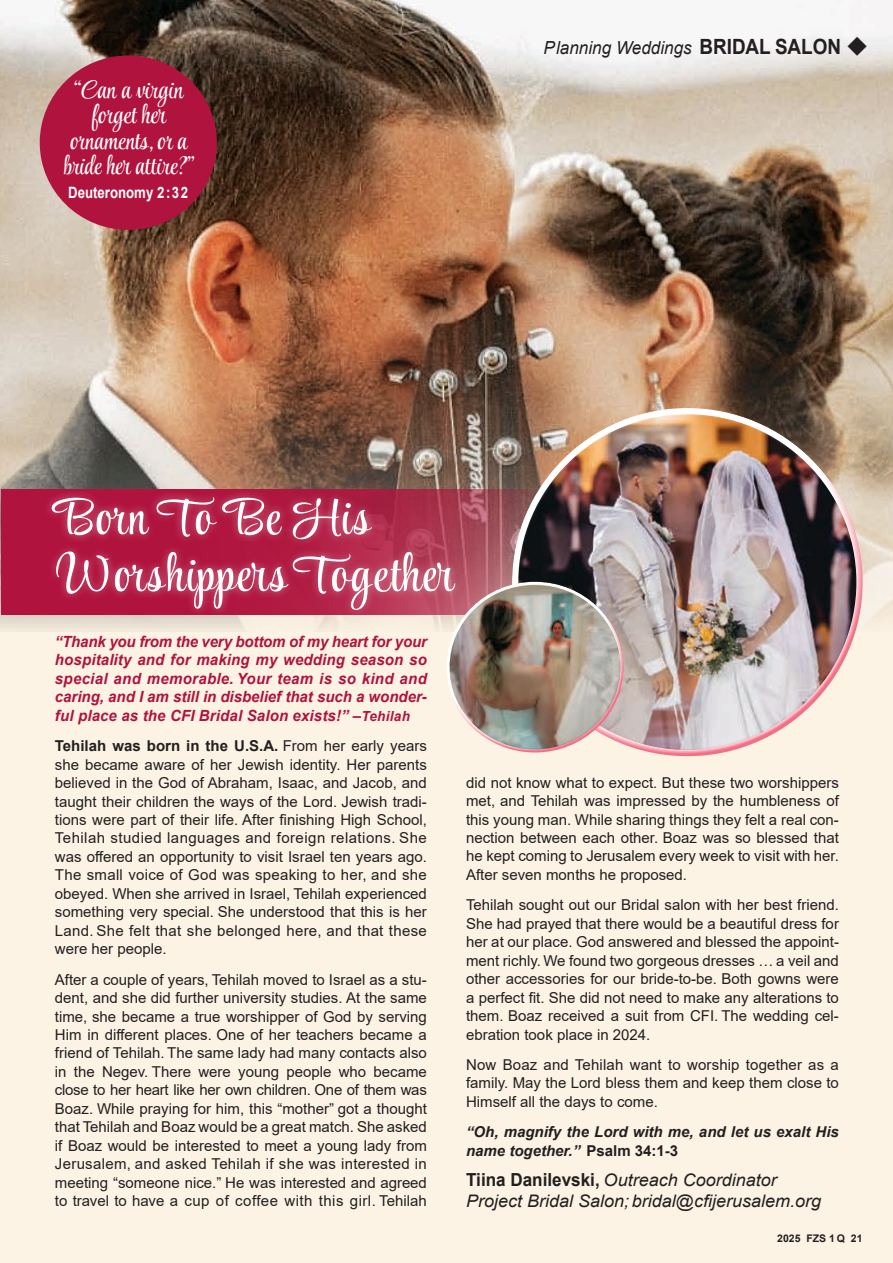
<style>
.page{position:relative;width:893px;height:1263px;background:#fcf3e5}
.page>*{position:absolute;margin:0;border:0;box-sizing:border-box;transform-origin:0 0}
.t1{font:51.3px/57px "Style Script";letter-spacing:.03em;color:#fff;scale:1.05 1}
.t2{font:25.5px/25.5px "Style Script";color:#fff;text-align:center;scale:1.04 1}
.t3{font:italic 18px "Arial";color:#231f20;scale:.95 1}
.t4{font:italic 17.25px/20.7px "Arial";color:#231f20;scale:1.04 1}
.t5{font:700 15.6px "Arial";color:#fff;scale:.84 1}
.t6{font:italic 700 15.45px/18.5px "Arial";letter-spacing:.01em;color:#b0143e;text-align:justify}
.t7{font:15px/18.5px "Arial";color:#231f20;text-align:justify}
.t8{font:italic 700 15px/18.5px "Arial";color:#231f20}
.t9{font:700 10.5px "Arial";color:#231f20}
.s1{font-weight:700;font-style:normal;font-size:21px}
.s2{font-size:13.95px}
.s3{font-weight:700}
.s4{font-style:normal}
.s5{font-weight:700;font-style:normal;font-size:18px}
</style>
<div class="page">
<img style="left:0;top:0;width:893px;height:629px">
<div style="left:40px;top:56px;width:177px;height:174px;background:#b0143e;border-radius:50%"></div>
<svg style="left:2px;top:489px;width:509px;height:125px;background:#ab324f"></svg>
<div style="left:511px;top:405px;width:332px;height:261px;background:#fff;opacity:.75"></div>
<div style="left:519px;top:463px;width:344px;height:293px;background:#ef3d5a;opacity:.75"></div>
<div style="left:444px;top:580px;width:171px;height:126px;background:#fff;opacity:.75"></div>
<div style="left:450px;top:610px;width:174px;height:144px;background:#ef3d5a;opacity:.75"></div>
<div style="left:43px;top:489px;width:420px;height:129px;background:#fff;opacity:.45"></div>
<svg style="left:848px;top:36px;width:19px;height:20px"></svg>
<h2 class="t2" style="left:63px;top:76px;width:130px">“Can a virgin forget her ornaments,or a brideher attire?”</h2>
<p class="t5" style="left:68px;top:182px;width:144px">Deuteronomy 2:3 2</p>
<p class="t3" style="left:543px;top:36px;width:315px">Planning Weddings <span class="s1">BRIDAL SALON</span></p>
<h1 class="t1" style="left:55px;top:488px;width:382px">Born To Be His<br>Worshippers Together</h1>
<p class="t6" style="left:55px;top:633px;width:374px">“Thank you from the very bottom of my heart for your hospitality and for making my wedding season so special and memorable. Your team is so kind and caring, and I am still in disbelief that such a wonder&shy;ful place as the CFI Bridal Salon exists!” –<span class="s2">Tehilah</span></p>
<p class="t7" style="left:55px;top:737px;width:373px"><span class="s3">Tehilah was born in the U.S.A.</span> From her early years she became aware of her Jewish identity. Her parents believed in the God of Abraham, Isaac, and Jacob, and taught their children the ways of the Lord. Jewish tradi&shy;tions were part of their life. After finishing High School, Tehilah studied languages and foreign relations. She was offered an opportunity to visit Israel ten years ago.<br>The small voice of God was speaking to her, and she obeyed. When she arrived in Israel, Tehilah experienced something very special. She understood that this is her Land. She felt that she belonged here, and that these were her people.</p>
<p class="t7" style="left:55px;top:970px;width:373px">After a couple of years, Tehilah moved to Israel as a stu&shy;dent, and she did further university studies. At the same time, she became a true worshipper of God by serving Him in different places. One of her teachers became a friend of Tehilah. The same lady had many contacts also in the Negev. There were young people who became close to her heart like her own children. One of them was Boaz. While praying for him, this “mother” got a thought that Tehilah and Boaz would be a great match. She asked if Boaz would be interested to meet a young lady from Jerusalem, and asked Tehilah if she was interested in meeting “someone nice.” He was interested and agreed to travel to have a cup of coffee with this girl. Tehilah</p>
<p class="t7" style="left:466px;top:773px;width:374px">did not know what to expect. But these two worshippers met, and Tehilah was impressed by the humbleness of this young man. While sharing things they felt a real con&shy;nection between each other. Boaz was so blessed that he kept coming to Jerusalem every week to visit with her.<br>After seven months he proposed.</p>
<p class="t7" style="left:466px;top:896px;width:374px">Tehilah sought out our Bridal salon with her best friend.<br>She had prayed that there would be a beautiful dress for her at our place. God answered and blessed the appoint&shy;ment richly. We found two gorgeous dresses … a veil and other accessories for our bride-to-be. Both gowns were a perfect fit. She did not need to make any alterations to them. Boaz received a suit from CFI. The wedding cel&shy;ebration took place in 2024.</p>
<p class="t7" style="left:466px;top:1055px;width:374px">Now Boaz and Tehilah want to worship together as a family. May the Lord bless them and keep them close to Himself all the days to come.</p>
<p class="t8" style="left:466px;top:1123px;width:374px">“Oh, magnify the Lord with me, and let us exalt His name together.” <span class="s4">Psalm 34:1-3</span></p>
<p class="t4" style="left:466px;top:1170px;width:343px"><span class="s5">Tiina Danilevski,</span> Outreach Coordinator<br>Project Bridal Salon; bridal@cfijerusalem.org</p>
<p class="t9" style="left:777px;top:1230px;width:87px">2025 FZS 1 Q 21</p>
</div>
